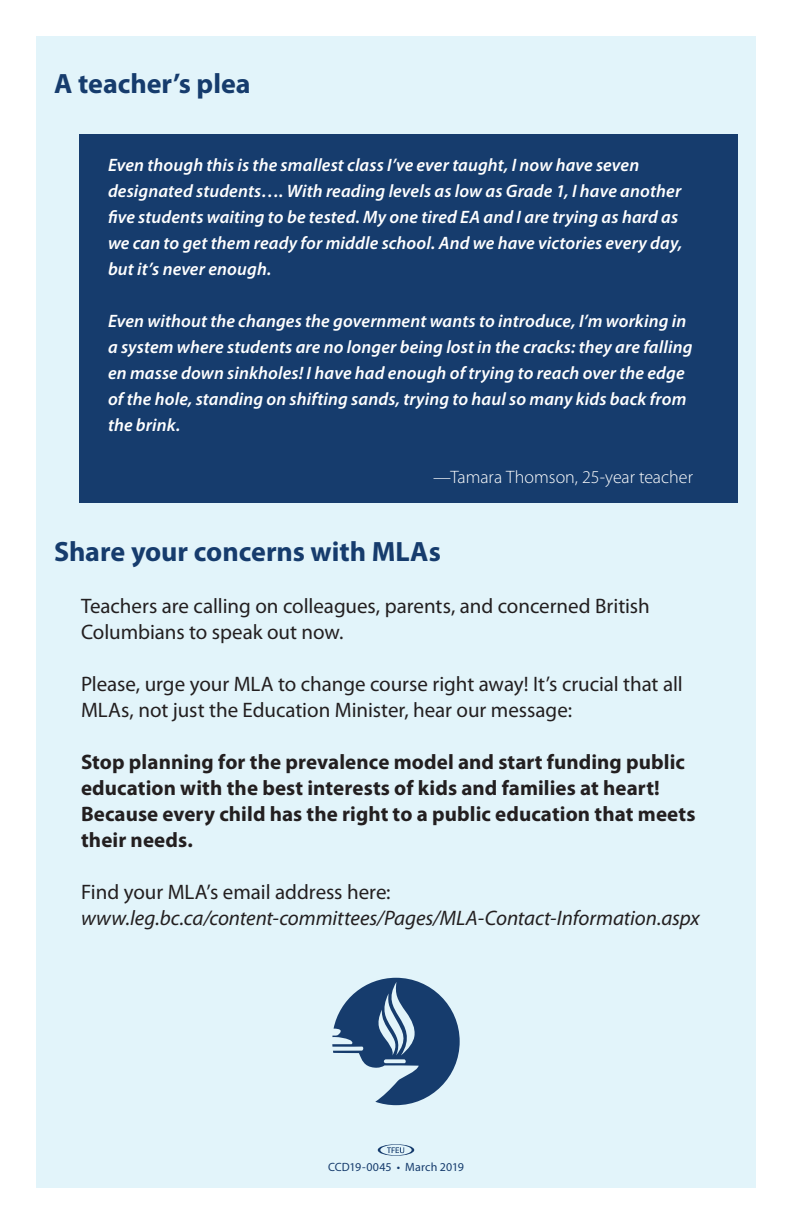
<style>
.page{position:relative;width:792px;height:1224px;background:#fff}
.page>*{position:absolute;margin:0;border:0;box-sizing:border-box;transform-origin:0 0}
.t1{font:700 28px "Myriad Pro";color:#163c6d}
.t2{font:21px/26px "Myriad Pro";letter-spacing:-.005em;color:#231f20}
.t3{font:700 21px/26px "Myriad Pro";letter-spacing:.005em;color:#231f20}
.t4{font:italic 21px "Myriad Pro";letter-spacing:-.005em;color:#231f20}
.t5{font:italic 600 18px/26px "Myriad Pro";letter-spacing:.005em;color:#fff}
.t6{font:300 18px "Myriad Pro";color:#fff}
.t7{font:12px "Myriad Pro";letter-spacing:.005em;color:#163c6d}
</style>
<div class="page">
<div style="left:36px;top:36px;width:720px;height:1152px;background:#e2f4fa"></div>
<div style="left:79px;top:134px;width:659px;height:369px;background:#163c6d"></div>
<svg style="left:378px;top:1144px;width:36px;height:12px"></svg>
<svg style="left:332px;top:978px;width:128px;height:127px"></svg>
<h1 class="t1" style="left:54px;top:65px;width:198px">A teacher’s plea</h1>
<p class="t5" style="left:108px;top:152px;width:576px">Even though this is the smallest class I’ve ever taught, I now have seven designated students…. With reading levels as low as Grade 1, I have another five students waiting to be tested. My one tired EA and I are trying as hard as we can to get them ready for middle school. And we have victories every day, but it’s never enough.</p>
<p class="t5" style="left:108px;top:307px;width:586px">Even without the changes the government wants to introduce, I’m working in a system where students are no longer being lost in the cracks: they are falling en masse down sinkholes! I have had enough of trying to reach over the edge of the hole, standing on shifting sands, trying to haul so many kids back from the brink.</p>
<p class="t6" style="left:433px;top:466px;width:261px">—Tamara Thomson, 25-year teacher</p>
<h1 class="t1" style="left:54px;top:533px;width:388px">Share your concerns with MLAs</h1>
<p class="t2" style="left:81px;top:593px;width:570px">Teachers are calling on colleagues, parents, and concerned British<br>Columbians to speak out now.</p>
<p class="t2" style="left:81px;top:671px;width:603px">Please, urge your MLA to change course right away! It’s crucial that all<br>MLAs, not just the Education Minister, hear our message:</p>
<p class="t3" style="left:81px;top:748px;width:616px">Stop planning for the prevalence model and start funding public education with the best interests of kids and families at heart!<br>Because every child has the right to a public education that meets their needs.</p>
<p class="t2" style="left:81px;top:879px;width:311px">Find your MLA’s email address here:</p>
<p class="t4" style="left:81px;top:905px;width:620px">www.leg.bc.ca/content-committees/Pages/MLA-Contact-Information.aspx</p>
<p class="t7" style="left:328px;top:1160px;width:137px">CCD19-0045 • March 2019</p>
</div>
